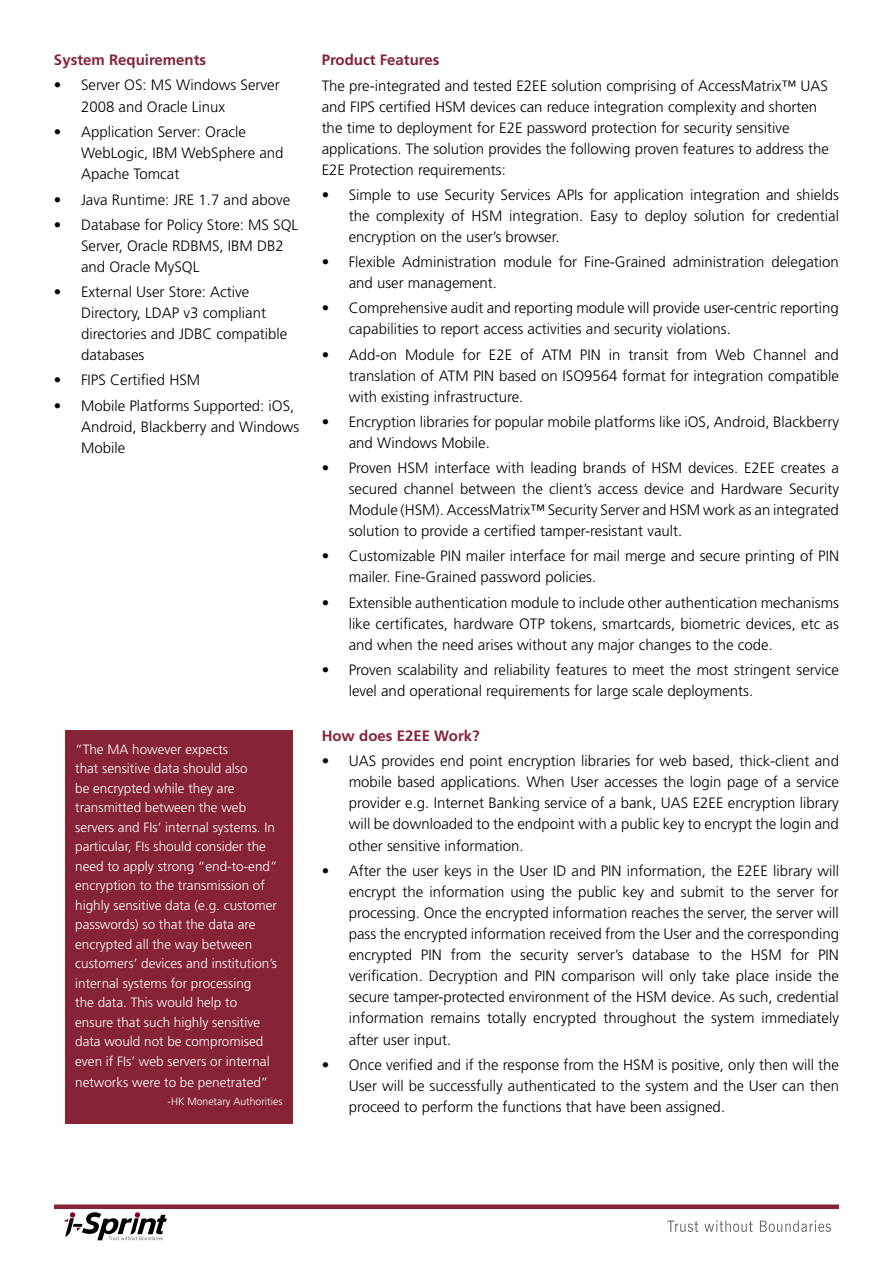
<style>
.page{position:relative;width:893px;height:1263px;background:#fff}
.page>*{position:absolute;margin:0;border:0;box-sizing:border-box;transform-origin:0 0}
.t1{font:300 15px/21px "Frutiger";color:#000}
.t2{font:700 15px "Frutiger";color:#862337}
.t3{font:300 13.5px/19.5px "Frutiger";color:#fff}
.t4{font:300 10.5px "Frutiger";color:#fff}
</style>
<div class="page">
<div style="left:65px;top:730px;width:227px;height:394px;background:#862337"></div>
<div style="left:54px;top:1204px;width:785px;height:5px;background:#862337"></div>
<svg style="left:667px;top:1220px;width:31px;height:12px"></svg>
<svg style="left:704px;top:1220px;width:49px;height:12px"></svg>
<svg style="left:760px;top:1220px;width:71px;height:12px"></svg>
<svg style="left:64px;top:1212px;width:103px;height:28px"></svg>
<p class="t2" style="left:54px;top:51px;width:154px">System Requirements</p>
<p class="t1" style="left:81px;top:75px;width:200px;line-height:21.6px;text-indent:-27px">• Server OS: MS Windows Server<br>2008 and Oracle Linux</p>
<p class="t1" style="left:81px;top:122px;width:204px;text-indent:-27px">• Application Server: Oracle<br>WebLogic, IBM WebSphere and<br>Apache Tomcat</p>
<p class="t1" style="left:54px;top:189px;width:238px">• Java Runtime: JRE 1.7 and above</p>
<p class="t1" style="left:81px;top:214px;width:219px;text-indent:-27px">• Database for Policy Store: MS SQL<br>Server, Oracle RDBMS, IBM DB2 and Oracle MySQL</p>
<p class="t1" style="left:81px;top:282px;width:208px;text-indent:-27px">• External User Store: Active<br>Directory, LDAP v3 compliant directories and JDBC compatible databases</p>
<p class="t1" style="left:54px;top:370px;width:148px">• FIPS Certified HSM</p>
<p class="t1" style="left:81px;top:395px;width:220px;text-indent:-27px">• Mobile Platforms Supported: iOS,<br>Android, Blackberry and Windows<br>Mobile</p>
<p class="t3" style="left:75px;top:739px;width:204px">“The MA however expects<br>that sensitive data should also<br>be encrypted while they are transmitted between the web servers and FIs’ internal systems. In particular, FIs should consider the need to apply strong “end-to-end” encryption to the transmission of highly sensitive data (e.g. customer passwords) so that the data are encrypted all the way between customers’ devices and institution’s internal systems for processing<br>the data. This would help to ensure that such highly sensitive data would not be compromised even if FIs’ web servers or internal</p>
<p class="t3" style="left:75px;top:1073px;width:195px">networks were to be penetrated”</p>
<p class="t4" style="left:168px;top:1095px;width:116px">-HK Monetary Authorities</p>
<p class="t2" style="left:322px;top:51px;width:119px">Product Features</p>
<p class="t1" style="left:322px;top:75px;width:509px">The pre-integrated and tested E2EE solution comprising of AccessMatrix™ UAS and FIPS certified HSM devices can reduce integration complexity and shorten the time to deployment for E2E password protection for security sensitive applications. The solution provides the following proven features to address the E2E Protection requirements:</p>
<p class="t1" style="left:349px;top:184px;width:492px;text-align:justify;text-indent:-27px">• Simple to use Security Services APIs for application integration and shields the complexity of HSM integration. Easy to deploy solution for credential encryption on the user’s browser.</p>
<p class="t1" style="left:349px;top:252px;width:492px;text-indent:-27px">• Flexible Administration module for Fine-Grained administration delegation and user management.</p>
<p class="t1" style="left:349px;top:298px;width:492px;text-indent:-27px">• Comprehensive audit and reporting module will provide user-centric reporting capabilities to report access activities and security violations.</p>
<p class="t1" style="left:349px;top:344px;width:492px;text-align:justify;text-indent:-27px">• Add-on Module for E2E of ATM PIN in transit from Web Channel and translation of ATM PIN based on ISO9564 format for integration compatible with existing infrastructure.</p>
<p class="t1" style="left:349px;top:411px;width:492px;text-indent:-27px">• Encryption libraries for popular mobile platforms like iOS, Android, Blackberry and Windows Mobile.</p>
<p class="t1" style="left:349px;top:458px;width:492px;text-align:justify;text-indent:-27px">• Proven HSM interface with leading brands of HSM devices. E2EE creates a secured channel between the client’s access device and Hardware Security Module (HSM). AccessMatrix™ Security Server and HSM work as an integrated solution to provide a certified tamper-resistant vault.</p>
<p class="t1" style="left:349px;top:546px;width:492px;text-indent:-27px">• Customizable PIN mailer interface for mail merge and secure printing of PIN mailer. Fine-Grained password policies.</p>
<p class="t1" style="left:349px;top:592px;width:492px;text-align:justify;text-indent:-27px">• Extensible authentication module to include other authentication mechanisms like certificates, hardware OTP tokens, smartcards, biometric devices, etc as and when the need arises without any major changes to the code.</p>
<p class="t1" style="left:349px;top:659px;width:492px;text-indent:-27px">• Proven scalability and reliability features to meet the most stringent service level and operational requirements for large scale deployments.</p>
<p class="t2" style="left:322px;top:727px;width:160px">How does E2EE Work?</p>
<p class="t1" style="left:349px;top:751px;width:492px;text-align:justify;text-indent:-27px">• UAS provides end point encryption libraries for web based, thick-client and mobile based applications. When User accesses the login page of a service provider e.g. Internet Banking service of a bank, UAS E2EE encryption library will be downloaded to the endpoint with a public key to encrypt the login and other sensitive information.</p>
<p class="t1" style="left:349px;top:861px;width:492px;text-align:justify;text-indent:-27px">• After the user keys in the User ID and PIN information, the E2EE library will encrypt the information using the public key and submit to the server for processing. Once the encrypted information reaches the server, the server will pass the encrypted information received from the User and the corresponding encrypted PIN from the security server’s database to the HSM for PIN verification. Decryption and PIN comparison will only take place inside the secure tamper-protected environment of the HSM device. As such, credential information remains totally encrypted throughout the system immediately after user input.</p>
<p class="t1" style="left:349px;top:1054px;width:492px;text-align:justify;text-indent:-27px">• Once verified and if the response from the HSM is positive, only then will the User will be successfully authenticated to the system and the User can then proceed to perform the functions that have been assigned.</p>
</div>
